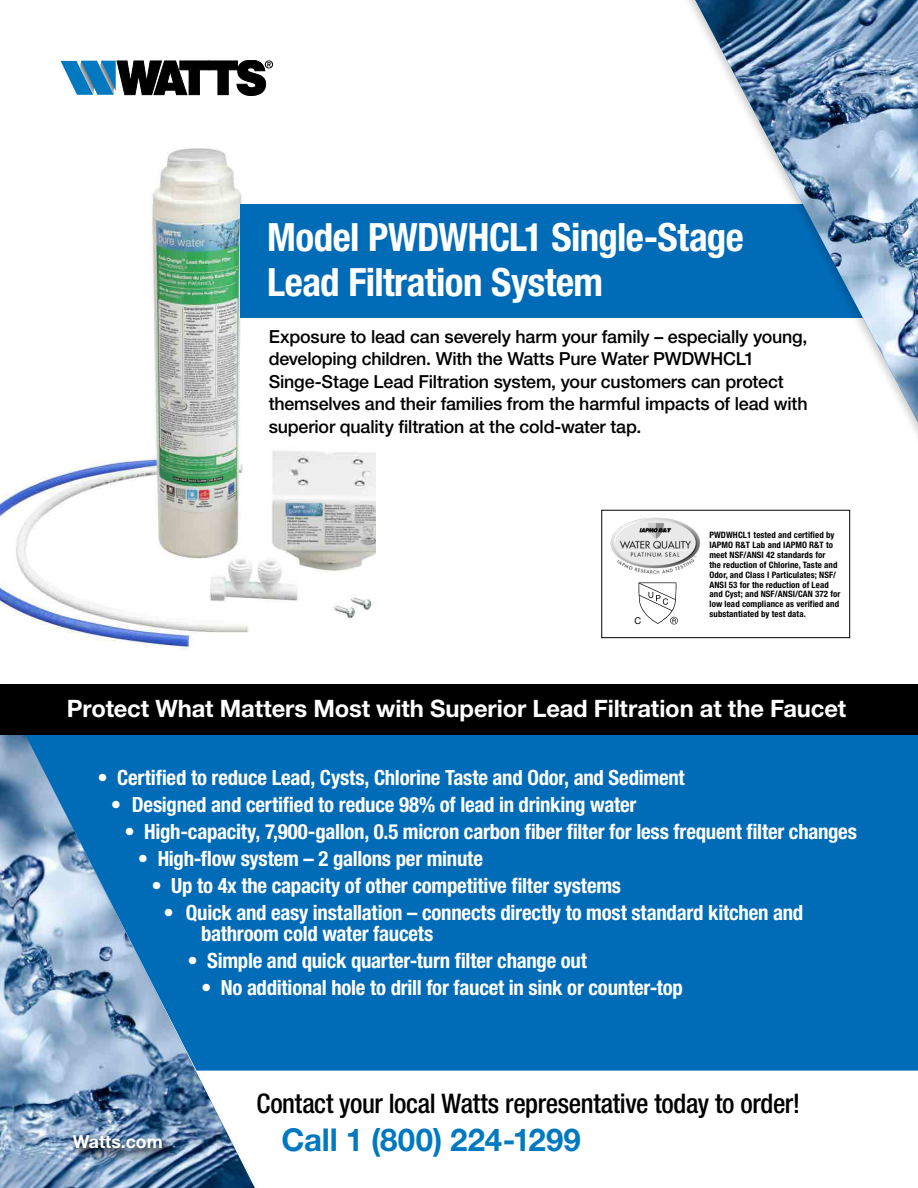
<style>
.page{position:relative;width:918px;height:1188px;background:#fff}
.page>*{position:absolute;margin:0;border:0;box-sizing:border-box;transform-origin:0 0}
.t1{font:700 condensed 39px/45px "Helvetica Neue LT Std";letter-spacing:-.015em;color:#fff}
.t2{font:700 31.5px "Helvetica Neue LT Std";color:#0079c1}
.t3{font:500 condensed 27px "Helvetica Neue LT Std";letter-spacing:-.015em;color:#000}
.t4{font:700 24px "Helvetica Neue LT Std";letter-spacing:-.005em;color:#fff}
.t5{font:700 condensed 21px/21px "Helvetica Neue LT Std";letter-spacing:-.01em;color:#fff}
.t6{font:500 18px/22.5px "Helvetica Neue LT Std";letter-spacing:-.01em;color:#000101}
.t7{font:700 18px "Helvetica Neue LT Std";color:#fff}
.t8{font:9.45px "Helvetica Neue LT Std";color:#000}
.t9{font:700 condensed 8.85px/9.9px "Helvetica Neue LT Std";letter-spacing:.01em;color:#000}
</style>
<div class="page">
<img style="left:0;top:1071px;width:255px;height:117px">
<svg style="left:0;top:735px;width:918px;height:336px;background:#1474b9"></svg>
<div style="left:0;top:684px;width:918px;height:51px;background:#000"></div>
<img style="left:70px;top:1133px;width:104px;height:29px">
<img style="left:0;top:148px;width:376px;height:501px">
<div style="left:241px;top:204px;width:668px;height:114px;background:#006bb7"></div>
<div style="left:655px;top:0;width:263px;height:848px;background:#000;opacity:.21"></div>
<img style="left:695px;top:0;width:223px;height:422px">
<svg style="left:61px;top:60px;width:212px;height:36px"></svg>
<div style="left:601px;top:510px;width:249px;height:128px;border:1px solid #000"></div>
<img style="left:611px;top:517px;width:90px;height:57px">
<svg style="left:638px;top:583px;width:40px;height:41px"></svg>
<h1 class="t1" style="left:267px;top:214px;width:478px">Model PWDWHCL1 Single-Stage<br>Lead Filtration System</h1>
<p class="t6" style="left:269px;top:325px;width:540px">Exposure to lead can severely harm your family – especially young, developing children. With the Watts Pure Water PWDWHCL1<br>Singe-Stage Lead Filtration system, your customers can protect themselves and their families from the harmful impacts of lead with superior quality filtration at the cold-water tap.</p>
<p class="t8" style="left:634px;top:615px;width:8px">C</p>
<p class="t9" style="left:709px;top:530px;width:133px">PWDWHCL1 tested and certified by<br>IAPMO R&amp;T Lab and IAPMO R&amp;T to meet NSF/ANSI 42 standards for<br>the reduction of Chlorine, Taste and<br>Odor, and Class I Particulates; NSF/<br>ANSI 53 for the reduction of Lead and Cyst; and NSF/ANSI/CAN 372 for low lead compliance as verified and substantiated by test data.</p>
<p class="t4" style="left:67px;top:693px;width:781px">Protect What Matters Most with Superior Lead Filtration at the Faucet</p>
<p class="t5" style="left:98px;top:767px;width:589px">• Certified to reduce Lead, Cysts, Chlorine Taste and Odor, and Sediment</p>
<p class="t5" style="left:111px;top:794px;width:527px">• Designed and certified to reduce 98% of lead in drinking water</p>
<p class="t5" style="left:124px;top:821px;width:734px">• High-capacity, 7,900-gallon, 0.5 micron carbon fiber filter for less frequent filter changes</p>
<p class="t5" style="left:138px;top:848px;width:346px">• High-flow system – 2 gallons per minute</p>
<p class="t5" style="left:151px;top:875px;width:471px">• Up to 4x the capacity of other competitive filter systems</p>
<p class="t5" style="left:201px;top:902px;width:604px;text-indent:-38px">• Quick and easy installation – connects directly to most standard kitchen and bathroom cold water faucets</p>
<p class="t5" style="left:188px;top:950px;width:401px">• Simple and quick quarter-turn filter change out</p>
<p class="t5" style="left:201px;top:977px;width:483px">• No additional hole to drill for faucet in sink or counter-top</p>
<p class="t7" style="left:73px;top:1130px;width:91px">Watts.com</p>
<p class="t3" style="left:256px;top:1087px;width:545px">Contact your local Watts representative today to order!</p>
<h2 class="t2" style="left:282px;top:1120px;width:301px">Call 1 (800) 224-1299</h2>
</div>
